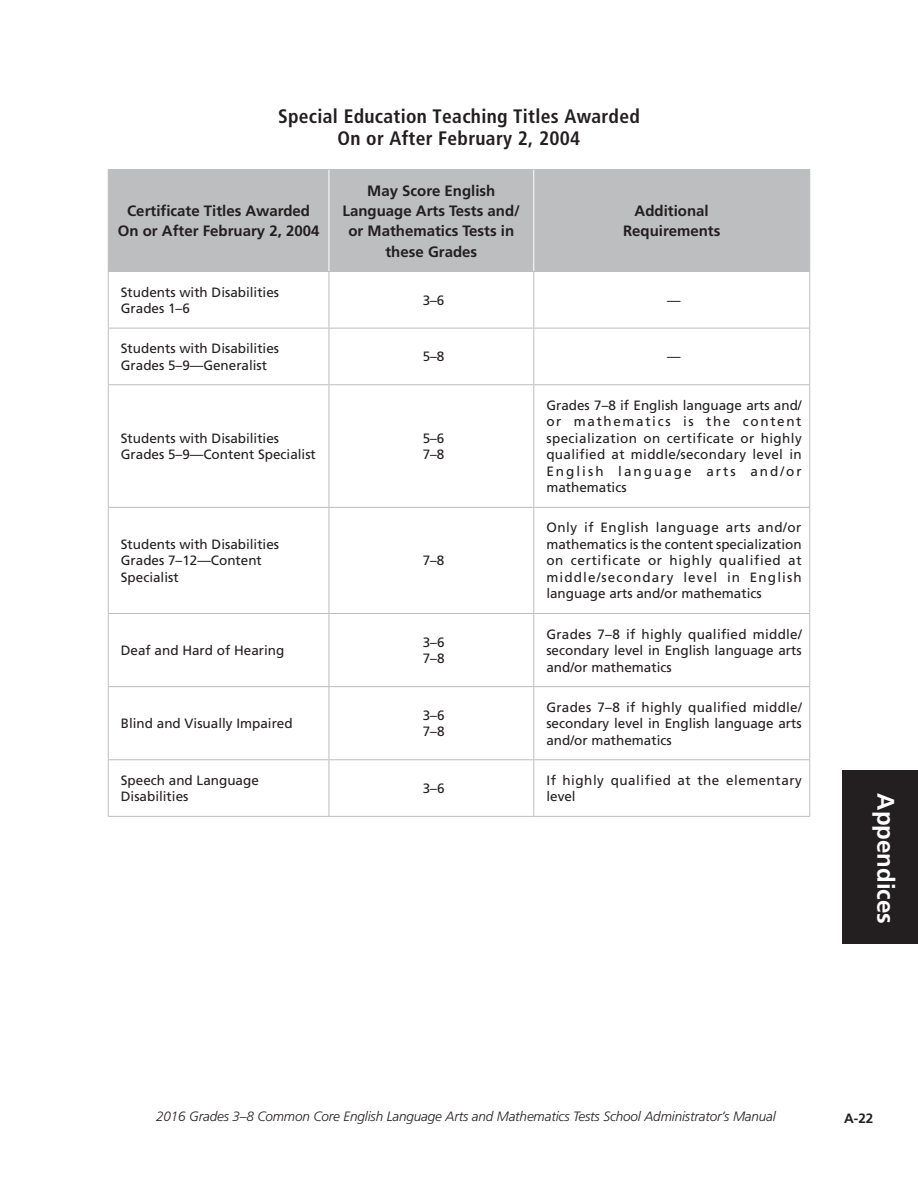
<style>
.page{position:relative;width:918px;height:1188px;background:#fff}
.page>*{position:absolute;margin:0;border:0;box-sizing:border-box;transform-origin:0 0}
.t1{font:700 24px "Frutiger LT Std";color:#fff}
.t2{font:700 condensed 19.5px/22.5px "Frutiger LT Std";letter-spacing:.015em;color:#231f20;text-align:center}
.t3{font:700 15px/20.2px "Frutiger LT Std";color:#231f20;text-align:center}
.t4{font:13.5px/16.5px "Frutiger LT Std";color:#231f20}
.t5{font:italic 300 13.5px "Frutiger LT Std";letter-spacing:-.01em;color:#231f20}
.t6{font:13.5px/16.5px "Frutiger LT Std";letter-spacing:.035em;color:#231f20}
.t7{font:700 13.5px "Frutiger LT Std";color:#231f20}
</style>
<div class="page">
<div style="left:842px;top:771px;width:76px;height:173px;background:#231f20"></div>
<div style="left:109px;top:170px;width:700px;height:101px;background:#bcbec0"></div>
<hr style="left:108px;top:169px;width:221px;height:1px;background:#bcbec0">
<hr style="left:108px;top:170px;width:1px;height:101px;background:#bcbec0">
<hr style="left:534px;top:169px;width:276px;height:1px;background:#bcbec0">
<hr style="left:809px;top:170px;width:1px;height:101px;background:#bcbec0">
<hr style="left:329px;top:169px;width:205px;height:1px;background:#bcbec0">
<hr style="left:329px;top:170px;width:1px;height:101px;background:#fff">
<hr style="left:533px;top:170px;width:1px;height:101px;background:#fff">
<hr style="left:108px;top:271px;width:221px;height:1px;background:#bcbec0">
<hr style="left:108px;top:272px;width:1px;height:56px;background:#bcbec0">
<hr style="left:329px;top:271px;width:205px;height:1px;background:#bcbec0">
<hr style="left:329px;top:272px;width:1px;height:56px;background:#bcbec0">
<hr style="left:534px;top:271px;width:276px;height:1px;background:#bcbec0">
<hr style="left:533px;top:272px;width:1px;height:56px;background:#bcbec0">
<hr style="left:809px;top:272px;width:1px;height:56px;background:#bcbec0">
<hr style="left:108px;top:328px;width:221px;height:1px;background:#bcbec0">
<hr style="left:108px;top:328px;width:1px;height:56px;background:#bcbec0">
<hr style="left:329px;top:328px;width:205px;height:1px;background:#bcbec0">
<hr style="left:329px;top:328px;width:1px;height:56px;background:#bcbec0">
<hr style="left:534px;top:328px;width:276px;height:1px;background:#bcbec0">
<hr style="left:533px;top:328px;width:1px;height:56px;background:#bcbec0">
<hr style="left:809px;top:328px;width:1px;height:56px;background:#bcbec0">
<hr style="left:108px;top:384px;width:221px;height:1px;background:#bcbec0">
<hr style="left:108px;top:385px;width:1px;height:122px;background:#bcbec0">
<hr style="left:329px;top:384px;width:205px;height:1px;background:#bcbec0">
<hr style="left:329px;top:385px;width:1px;height:122px;background:#bcbec0">
<hr style="left:534px;top:384px;width:276px;height:1px;background:#bcbec0">
<hr style="left:533px;top:385px;width:1px;height:122px;background:#bcbec0">
<hr style="left:809px;top:385px;width:1px;height:122px;background:#bcbec0">
<hr style="left:108px;top:507px;width:221px;height:1px;background:#bcbec0">
<hr style="left:108px;top:508px;width:1px;height:105px;background:#bcbec0">
<hr style="left:329px;top:507px;width:205px;height:1px;background:#bcbec0">
<hr style="left:329px;top:508px;width:1px;height:105px;background:#bcbec0">
<hr style="left:534px;top:507px;width:276px;height:1px;background:#bcbec0">
<hr style="left:533px;top:508px;width:1px;height:105px;background:#bcbec0">
<hr style="left:809px;top:508px;width:1px;height:105px;background:#bcbec0">
<hr style="left:108px;top:613px;width:221px;height:1px;background:#bcbec0">
<hr style="left:108px;top:614px;width:1px;height:72px;background:#bcbec0">
<hr style="left:329px;top:613px;width:205px;height:1px;background:#bcbec0">
<hr style="left:329px;top:614px;width:1px;height:72px;background:#bcbec0">
<hr style="left:534px;top:613px;width:276px;height:1px;background:#bcbec0">
<hr style="left:533px;top:614px;width:1px;height:72px;background:#bcbec0">
<hr style="left:809px;top:614px;width:1px;height:72px;background:#bcbec0">
<hr style="left:108px;top:686px;width:221px;height:1px;background:#bcbec0">
<hr style="left:108px;top:687px;width:1px;height:72px;background:#bcbec0">
<hr style="left:329px;top:686px;width:205px;height:1px;background:#bcbec0">
<hr style="left:329px;top:687px;width:1px;height:72px;background:#bcbec0">
<hr style="left:534px;top:686px;width:276px;height:1px;background:#bcbec0">
<hr style="left:533px;top:687px;width:1px;height:72px;background:#bcbec0">
<hr style="left:809px;top:687px;width:1px;height:72px;background:#bcbec0">
<hr style="left:108px;top:759px;width:221px;height:1px;background:#bcbec0">
<hr style="left:108px;top:760px;width:1px;height:56px;background:#bcbec0">
<hr style="left:329px;top:759px;width:205px;height:1px;background:#bcbec0">
<hr style="left:329px;top:760px;width:1px;height:56px;background:#bcbec0">
<hr style="left:534px;top:759px;width:276px;height:1px;background:#bcbec0">
<hr style="left:533px;top:760px;width:1px;height:56px;background:#bcbec0">
<hr style="left:809px;top:760px;width:1px;height:56px;background:#bcbec0">
<hr style="left:108px;top:816px;width:221px;height:1px;background:#bcbec0">
<hr style="left:329px;top:816px;width:205px;height:1px;background:#bcbec0">
<hr style="left:534px;top:816px;width:276px;height:1px;background:#bcbec0">
<h2 class="t2" style="left:278px;top:105px;width:363px">Special Education Teaching Titles Awarded<br>On or After February 2, 2004</h2>
<p class="t3" style="left:118px;top:201px;width:203px">Certificate Titles Awarded<br>On or After February 2, 2004</p>
<p class="t3" style="left:343px;top:180px;width:179px">May Score English<br>Language Arts Tests and/ or Mathematics Tests in these Grades</p>
<p class="t3" style="left:623px;top:201px;width:99px">Additional<br>Requirements</p>
<p class="t4" style="left:121px;top:284px;width:160px">Students with Disabilities<br>Grades 1–6</p>
<p class="t4" style="left:423px;top:292px;width:23px">3–6</p>
<p class="t4" style="left:667px;top:292px;width:15px">—</p>
<p class="t4" style="left:121px;top:340px;width:160px">Students with Disabilities<br>Grades 5–9—Generalist</p>
<p class="t4" style="left:423px;top:349px;width:23px">5–8</p>
<p class="t4" style="left:667px;top:349px;width:15px">—</p>
<p class="t4" style="left:121px;top:430px;width:197px">Students with Disabilities<br>Grades 5–9—Content Specialist</p>
<p class="t4" style="left:423px;top:430px;width:23px">5–6<br>7–8</p>
<p class="t4" style="left:121px;top:536px;width:160px">Students with Disabilities<br>Grades 7–12—Content<br>Specialist</p>
<p class="t4" style="left:423px;top:553px;width:23px">7–8</p>
<p class="t4" style="left:546px;top:397px;width:257px;text-align:justify">Grades 7–8 if English language arts and/ or mathematics is the content specialization on certificate or highly qualified at middle/secondary level in English language arts and/or mathematics</p>
<p class="t4" style="left:546px;top:520px;width:257px;text-align:justify">Only if English language arts and/or mathematics is the content specialization on certificate or highly qualified at middle/secondary level in English language arts and/or mathematics</p>
<p class="t4" style="left:121px;top:642px;width:165px">Deaf and Hard of Hearing</p>
<p class="t4" style="left:423px;top:634px;width:23px">3–6<br>7–8</p>
<p class="t4" style="left:546px;top:626px;width:257px;text-align:justify">Grades 7–8 if highly qualified middle/ secondary level in English language arts and/or mathematics</p>
<p class="t4" style="left:121px;top:715px;width:173px">Blind and Visually Impaired</p>
<p class="t4" style="left:423px;top:707px;width:23px">3–6<br>7–8</p>
<p class="t4" style="left:546px;top:699px;width:257px;text-align:justify">Grades 7–8 if highly qualified middle/ secondary level in English language arts and/or mathematics</p>
<p class="t4" style="left:121px;top:772px;width:140px">Speech and Language<br>Disabilities</p>
<p class="t4" style="left:423px;top:780px;width:23px">3–6</p>
<p class="t6" style="left:546px;top:772px;width:257px">If highly qualified at the elementary level</p>
<h1 class="t1" style="left:900px;top:793px;width:132px;rotate:90deg">Appendices</h1>
<p class="t5" style="left:156px;top:1109px;width:621px">2016 Grades 3–8 Common Core English Language Arts and Mathematics Tests School Administrator’s Manual</p>
<p class="t7" style="left:844px;top:1110px;width:31px">A-22</p>
</div>
